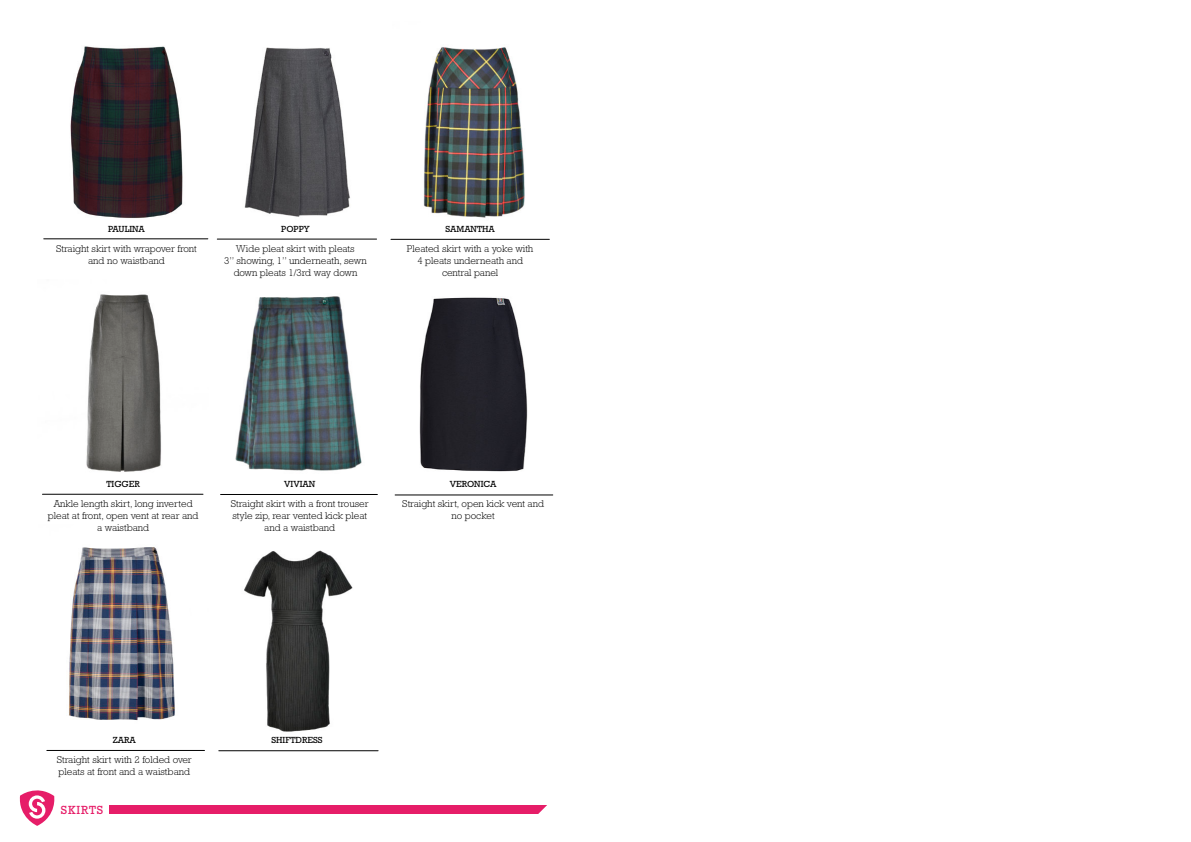
<style>
.page{position:relative;width:1191px;height:842px;background:#fff}
.page>*{position:absolute;margin:0;border:0;box-sizing:border-box;transform-origin:0 0}
.t1{font:12px "Rockwell Std";letter-spacing:.07em;color:#e61d68}
.t2{font:300 10px/12px "Rockwell Std";color:#000;text-align:center}
.t3{font:9px "Rockwell Std";color:#000}
</style>
<div class="page">
<img style="left:235px;top:296px;width:143px;height:199px">
<hr style="left:220px;top:494px;width:157px;height:1px;background:#000">
<img style="left:244px;top:550px;width:109px;height:182px">
<hr style="left:219px;top:750px;width:159px;height:1px;background:#000">
<img style="left:216px;top:47px;width:161px;height:193px">
<hr style="left:217px;top:239px;width:159px;height:1px;background:#000">
<img style="left:393px;top:47px;width:157px;height:193px">
<hr style="left:391px;top:239px;width:158px;height:1px;background:#000">
<svg style="left:19px;top:790px;width:36px;height:36px"></svg>
<div style="left:109px;top:806px;width:486px;height:8px;background:#e61d68"></div>
<img style="left:69px;top:547px;width:106px;height:173px">
<hr style="left:47px;top:750px;width:157px;height:1px;background:#000">
<img style="left:419px;top:297px;width:109px;height:175px">
<hr style="left:395px;top:495px;width:158px;height:1px;background:#000">
<img style="left:86px;top:294px;width:75px;height:178px">
<hr style="left:42px;top:494px;width:161px;height:1px;background:#000">
<img style="left:70px;top:46px;width:113px;height:172px">
<hr style="left:44px;top:239px;width:164px;height:1px;background:#000">
<svg style="left:533px;top:805px;width:62px;height:9px"></svg>
<p class="t3" style="left:108px;top:226px;width:38px">PAULINA</p>
<p class="t2" style="left:56px;top:244px;width:142px">Straight skirt with wrapover front and no waistband</p>
<p class="t3" style="left:281px;top:225px;width:30px">POPPY</p>
<p class="t2" style="left:224px;top:244px;width:144px">Wide pleat skirt with pleats<br>3” showing, 1” underneath, sewn down pleats 1/3rd way down</p>
<p class="t3" style="left:445px;top:226px;width:51px">SAMANTHA</p>
<p class="t2" style="left:407px;top:244px;width:128px">Pleated skirt with a yoke with<br>4 pleats underneath and central panel</p>
<p class="t3" style="left:106px;top:481px;width:35px">TIGGER</p>
<p class="t2" style="left:48px;top:499px;width:152px">Ankle length skirt, long inverted pleat at front, open vent at rear and a waistband</p>
<p class="t3" style="left:284px;top:481px;width:33px">VIVIAN</p>
<p class="t2" style="left:231px;top:499px;width:139px">Straight skirt with a front trouser style zip, rear vented kick pleat and a waistband</p>
<p class="t3" style="left:450px;top:481px;width:48px">VERONICA</p>
<p class="t2" style="left:402px;top:500px;width:143px">Straight skirt, open kick vent and no pocket</p>
<p class="t3" style="left:113px;top:737px;width:25px">ZARA</p>
<p class="t2" style="left:57px;top:755px;width:137px;text-align:left">Straight skirt with 2 folded over pleats at front and a waistband</p>
<p class="t1" style="left:61px;top:806px;width:44px">SKIRTS</p>
<p class="t3" style="left:271px;top:737px;width:53px">SHIFTDRESS</p>
</div>
